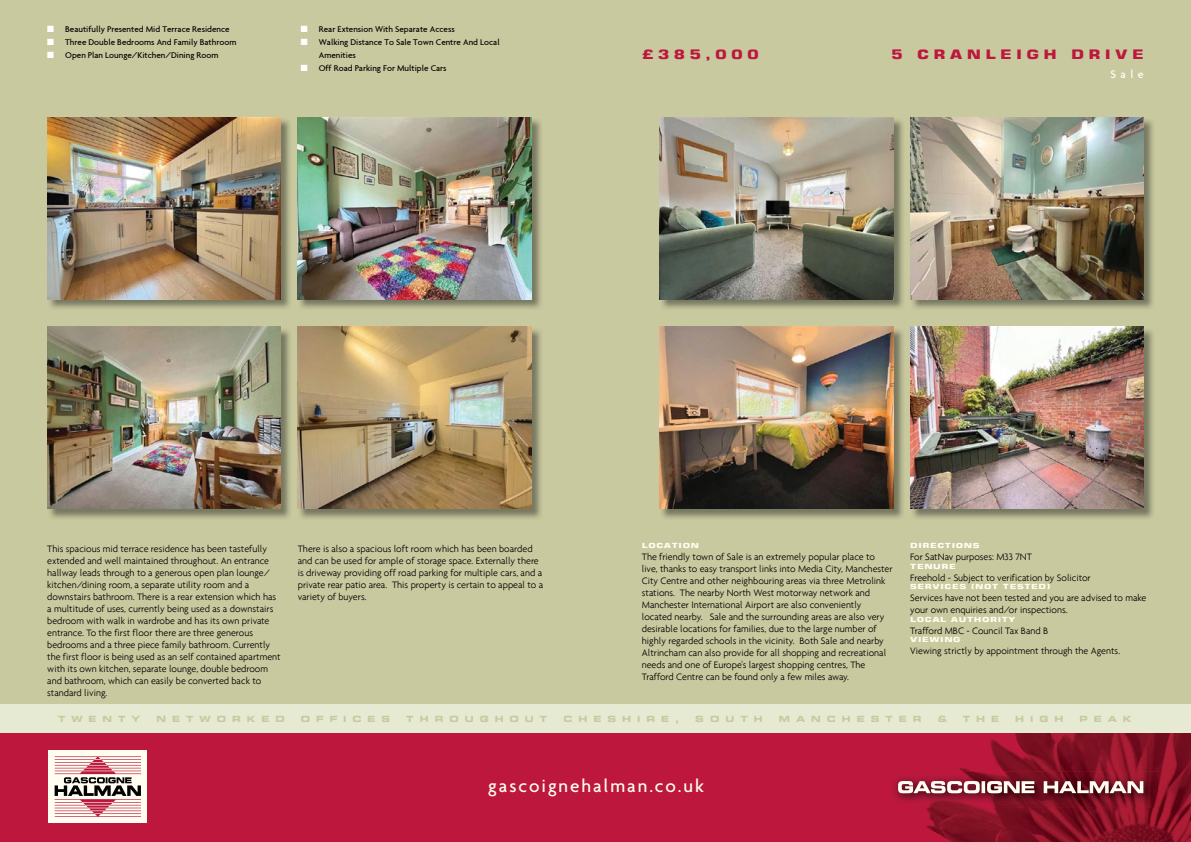
<style>
.page{position:relative;width:1191px;height:842px;background:#fff}
.page>*{position:absolute;margin:0;border:0;box-sizing:border-box;transform-origin:0 0}
.t1{font:500 19px "Agenda";letter-spacing:.1em;color:#fffef0}
.t2{font:700 13px "Square 721 BT";letter-spacing:.255em;color:#bd173e;scale:1.3 1}
.t3{font:500 12px "Agenda";color:#fff}
.t4{font:300 10px/12px "Agenda";color:#000}
.t5{font:500 9px/13px "Agenda";color:#000}
.t6{font:700 expanded 8.5px "Square 721 BT";letter-spacing:.705em;color:#c9c99f}
.t7{font:700 7px "Square 721 BT";letter-spacing:.06em;color:#fffef0;scale:1.4 1}
.s1{color:#fff}
</style>
<div class="page">
<div style="left:0;top:723px;width:1191px;height:119px;background:#bd173e"></div>
<img style="left:926px;top:733px;width:254px;height:93px">
<img style="left:894px;top:777px;width:32px;height:25px">
<img style="left:926px;top:771px;width:232px;height:37px">
<svg style="left:898px;top:781px;width:81px;height:12px"></svg>
<svg style="left:981px;top:781px;width:4px;height:12px"></svg>
<svg style="left:987px;top:781px;width:47px;height:12px"></svg>
<svg style="left:1043px;top:781px;width:100px;height:12px"></svg>
<div style="left:0;top:0;width:1191px;height:706px;background:#c9c99f"></div>
<div style="left:0;top:705px;width:1191px;height:28px;background:#e6ead3"></div>
<div style="left:49px;top:750px;width:98px;height:73px;background:#fffef0"></div>
<svg style="left:55px;top:756px;width:86px;height:61px"></svg>
<img style="left:48px;top:119px;width:242px;height:190px">
<img style="left:47px;top:118px;width:234px;height:181px">
<img style="left:298px;top:118px;width:243px;height:191px">
<img style="left:298px;top:118px;width:233px;height:181px">
<img style="left:48px;top:329px;width:242px;height:190px">
<img style="left:47px;top:327px;width:234px;height:181px">
<img style="left:298px;top:328px;width:243px;height:191px">
<img style="left:298px;top:327px;width:233px;height:181px">
<img style="left:911px;top:118px;width:242px;height:191px">
<img style="left:910px;top:118px;width:233px;height:181px">
<img style="left:660px;top:118px;width:243px;height:191px">
<img style="left:660px;top:118px;width:233px;height:181px">
<img style="left:911px;top:328px;width:242px;height:191px">
<img style="left:910px;top:327px;width:233px;height:181px">
<img style="left:660px;top:328px;width:243px;height:191px">
<img style="left:660px;top:327px;width:233px;height:181px">
<p class="t5" style="left:47px;top:22px;width:184px"><span class="s1">■</span> Beautifully Presented Mid Terrace Residence</p>
<p class="t5" style="left:47px;top:35px;width:191px"><span class="s1">■</span> Three Double Bedrooms And Family Bathroom</p>
<p class="t5" style="left:47px;top:48px;width:173px"><span class="s1">■</span> Open Plan Lounge/Kitchen/Dining Room</p>
<p class="t5" style="left:301px;top:22px;width:155px"><span class="s1">■</span> Rear Extension With Separate Access</p>
<p class="t5" style="left:319px;top:35px;width:182px;text-indent:-18px"><span class="s1">■</span> Walking Distance To Sale Town Centre And Local<br>Amenities</p>
<p class="t5" style="left:301px;top:61px;width:147px"><span class="s1">■</span> Off Road Parking For Multiple Cars</p>
<h2 class="t2" style="left:642px;top:47px;width:91px">£385,000</h2>
<h2 class="t2" style="left:891px;top:47px;width:196px">5 CRANLEIGH DRIVE</h2>
<p class="t3" style="left:1110px;top:67px;width:35px">Sale</p>
<p class="t4" style="left:47px;top:543px;width:235px">This spacious mid terrace residence has been tastefully extended and well maintained throughout. An entrance hallway leads through to a generous open plan lounge/ kitchen/dining room, a separate utility room and a downstairs bathroom. There is a rear extension which has a multitude of uses, currently being used as a downstairs bedroom with walk in wardrobe and has its own private entrance. To the first floor there are three generous bedrooms and a three piece family bathroom. Currently the first floor is being used as an self contained apartment with its own kitchen, separate lounge, double bedroom and bathroom, which can easily be converted back to standard living.</p>
<p class="t4" style="left:298px;top:543px;width:247px">There is also a spacious loft room which has been boarded and can be used for ample of storage space. Externally there is driveway providing off road parking for multiple cars, and a private rear patio area. This property is certain to appeal to a variety of buyers.</p>
<p class="t7" style="left:642px;top:542px;width:42px">LOCATION</p>
<p class="t4" style="left:642px;top:551px;width:252px">The friendly town of Sale is an extremely popular place to live, thanks to easy transport links into Media City, Manchester City Centre and other neighbouring areas via three Metrolink stations. The nearby North West motorway network and Manchester International Airport are also conveniently located nearby. Sale and the surrounding areas are also very desirable locations for families, due to the large number of highly regarded schools in the vicinity. Both Sale and nearby Altrincham can also provide for all shopping and recreational needs and one of Europe's largest shopping centres, The Trafford Centre can be found only a few miles away.</p>
<p class="t7" style="left:910px;top:542px;width:51px">DIRECTIONS</p>
<p class="t4" style="left:910px;top:551px;width:123px">For SatNav purposes: M33 7NT</p>
<p class="t7" style="left:910px;top:562px;width:34px">TENURE</p>
<p class="t4" style="left:910px;top:571px;width:182px">Freehold - Subject to verification by Solicitor</p>
<p class="t7" style="left:910px;top:582px;width:102px">SERVICES (NOT TESTED)</p>
<p class="t4" style="left:910px;top:592px;width:238px">Services have not been tested and you are advised to make your own enquiries and/or inspections.</p>
<p class="t7" style="left:910px;top:615px;width:77px">LOCAL AUTHORITY</p>
<p class="t4" style="left:910px;top:624px;width:139px">Trafford MBC - Council Tax Band B</p>
<p class="t7" style="left:910px;top:635px;width:37px">VIEWING</p>
<p class="t4" style="left:910px;top:645px;width:211px">Viewing strictly by appointment through the Agents.</p>
<p class="t6" style="left:58px;top:714px;width:84px">TWENTY</p>
<p class="t6" style="left:156px;top:714px;width:130px">NETWORKED</p>
<p class="t6" style="left:301px;top:714px;width:91px">OFFICES</p>
<p class="t6" style="left:406px;top:714px;width:143px">THROUGHOUT</p>
<p class="t6" style="left:563px;top:714px;width:117px">CHESHIRE,</p>
<p class="t6" style="left:695px;top:714px;width:69px">SOUTH</p>
<p class="t6" style="left:779px;top:714px;width:144px">MANCHESTER</p>
<p class="t6" style="left:937px;top:714px;width:10px">&amp;</p>
<p class="t6" style="left:962px;top:714px;width:38px">THE</p>
<p class="t6" style="left:1015px;top:714px;width:50px">HIGH</p>
<p class="t6" style="left:1079px;top:714px;width:54px">PEAK</p>
<h1 class="t1" style="left:488px;top:774px;width:217px">gascoignehalman.co.uk</h1>
</div>
